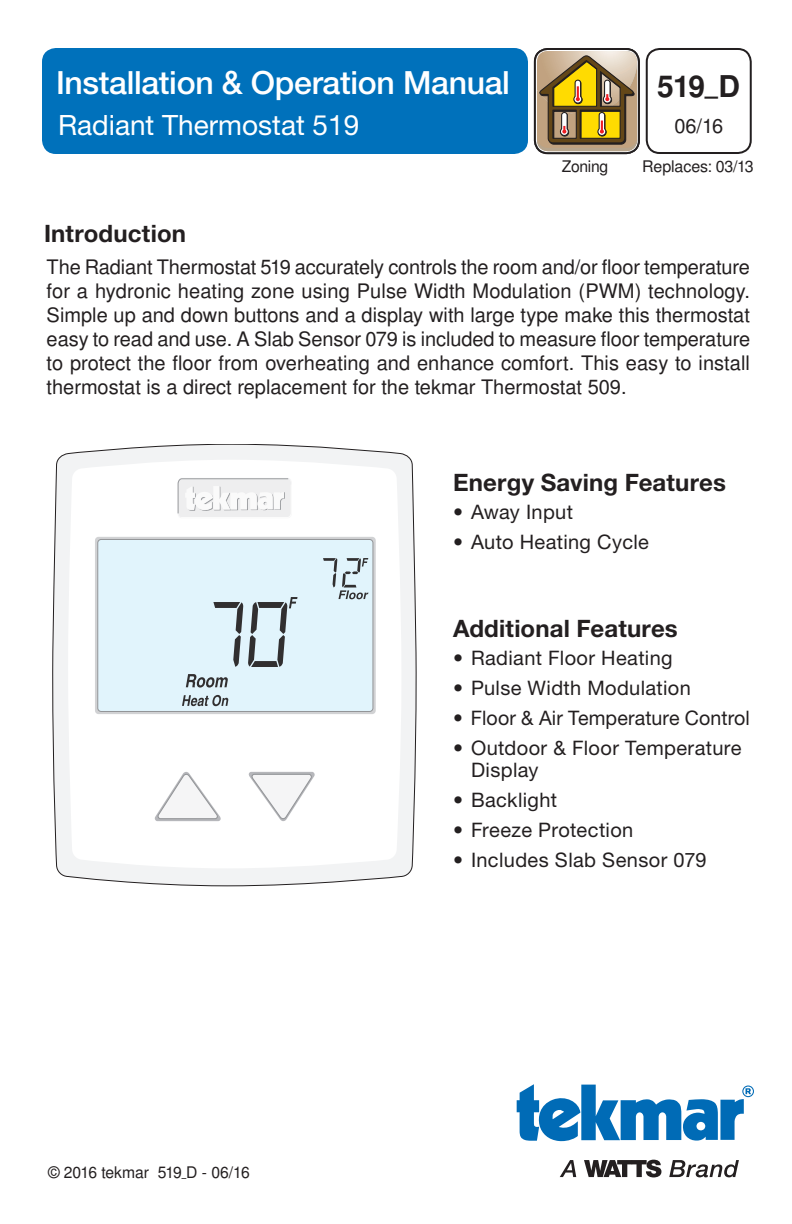
<style>
.page{position:relative;width:792px;height:1224px;background:#fff}
.page>*{position:absolute;margin:0;border:0;box-sizing:border-box;transform-origin:0 0}
.t1{font:500 32px "Helvetica Neue LT Std";letter-spacing:-.01em;color:#fff}
.t2{font:700 30px "Nimbus San LOT";color:#231f20}
.t3{font:28px "Helvetica Neue LT Std";color:#fff}
.t4{font:700 24px "Helvetica Neue LT Std";letter-spacing:.005em;color:#231f20}
.t5{font:20px/24px "Nimbus San LOT";color:#231f20;text-align:justify}
.t6{font:20px/22px "Helvetica Neue LT Std";letter-spacing:.015em;color:#231f20}
.t7{font:16px "Nimbus San LOT";letter-spacing:-.01em;color:#231f20}
</style>
<div class="page">
<div style="left:646px;top:48px;width:106px;height:106px;border:2px solid #231f20;border-radius:13px"></div>
<svg style="left:534px;top:48px;width:105px;height:106px;background:#ae9558"></svg>
<div style="left:534px;top:48px;width:106px;height:106px;border:2px solid #231f20;border-radius:13px"></div>
<div style="left:42px;top:48px;width:486px;height:106px;background:#0071bb;border-radius:14px"></div>
<svg style="left:52px;top:444px;width:364px;height:442px"></svg>
<svg style="left:68px;top:460px;width:333px;height:408px"></svg>
<svg style="left:178px;top:478px;width:114px;height:40px"></svg>
<svg style="left:249px;top:772px;width:66px;height:49px"></svg>
<svg style="left:155px;top:772px;width:66px;height:49px"></svg>
<svg style="left:95px;top:537px;width:281px;height:177px;background:#cbcccf"></svg>
<div style="left:98px;top:539px;width:275px;height:172px;background:#e1f4fc;border-radius:3px"></div>
<div style="left:98px;top:539px;width:275px;height:173px;border:1px solid #939598;border-radius:3px"></div>
<svg style="left:182px;top:695px;width:46px;height:11px"></svg>
<svg style="left:186px;top:674px;width:42px;height:14px"></svg>
<svg style="left:213px;top:597px;width:85px;height:70px"></svg>
<svg style="left:323px;top:558px;width:45px;height:41px"></svg>
<svg style="left:517px;top:1084px;width:237px;height:58px"></svg>
<svg style="left:560px;top:1160px;width:16px;height:17px"></svg>
<svg style="left:584px;top:1160px;width:77px;height:17px"></svg>
<svg style="left:669px;top:1160px;width:70px;height:17px"></svg>
<h1 class="t1" style="left:56px;top:63px;width:455px">Installation &amp; Operation Manual</h1>
<h3 class="t3" style="left:58px;top:108px;width:303px">Radiant Thermostat 519</h3>
<p class="t4" style="left:44px;top:219px;width:144px">Introduction</p>
<h2 class="t2" style="left:657px;top:68px;width:85px">519_D</h2>
<p class="t5" style="left:674px;top:114px;width:50px">06/16</p>
<p class="t7" style="left:562px;top:157px;width:48px">Zoning</p>
<p class="t7" style="left:642px;top:157px;width:113px">Replaces: 03/13</p>
<p class="t5" style="left:47px;top:255px;width:705px">The Radiant Thermostat 519 accurately controls the room and/or floor temperature for a hydronic heating zone using Pulse Width Modulation (PWM) technology.<br>Simple up and down buttons and a display with large type make this thermostat easy to read and use. A Slab Sensor 079 is included to measure floor temperature to protect the floor from overheating and enhance comfort. This easy to install thermostat is a direct replacement for the tekmar Thermostat 509.</p>
<p class="t4" style="left:453px;top:468px;width:275px">Energy Saving Features</p>
<p class="t6" style="left:453px;top:501px;width:122px">• Away Input</p>
<p class="t6" style="left:453px;top:531px;width:197px">• Auto Heating Cycle</p>
<p class="t7" style="left:48px;top:1163px;width:203px">© 2016 tekmar 519_D - 06/16</p>
<p class="t4" style="left:453px;top:613px;width:226px">Additional Features</p>
<p class="t6" style="left:453px;top:646px;width:221px">• Radiant Floor Heating</p>
<p class="t6" style="left:453px;top:676px;width:239px">• Pulse Width Modulation</p>
<p class="t6" style="left:453px;top:706px;width:298px">• Floor &amp; Air Temperature Control</p>
<p class="t6" style="left:471px;top:736px;width:272px;text-indent:-18px">• Outdoor &amp; Floor Temperature<br>Display</p>
<p class="t6" style="left:453px;top:788px;width:106px">• Backlight</p>
<p class="t6" style="left:453px;top:818px;width:182px">• Freeze Protection</p>
<p class="t6" style="left:453px;top:848px;width:255px">• Includes Slab Sensor 079</p>
</div>
